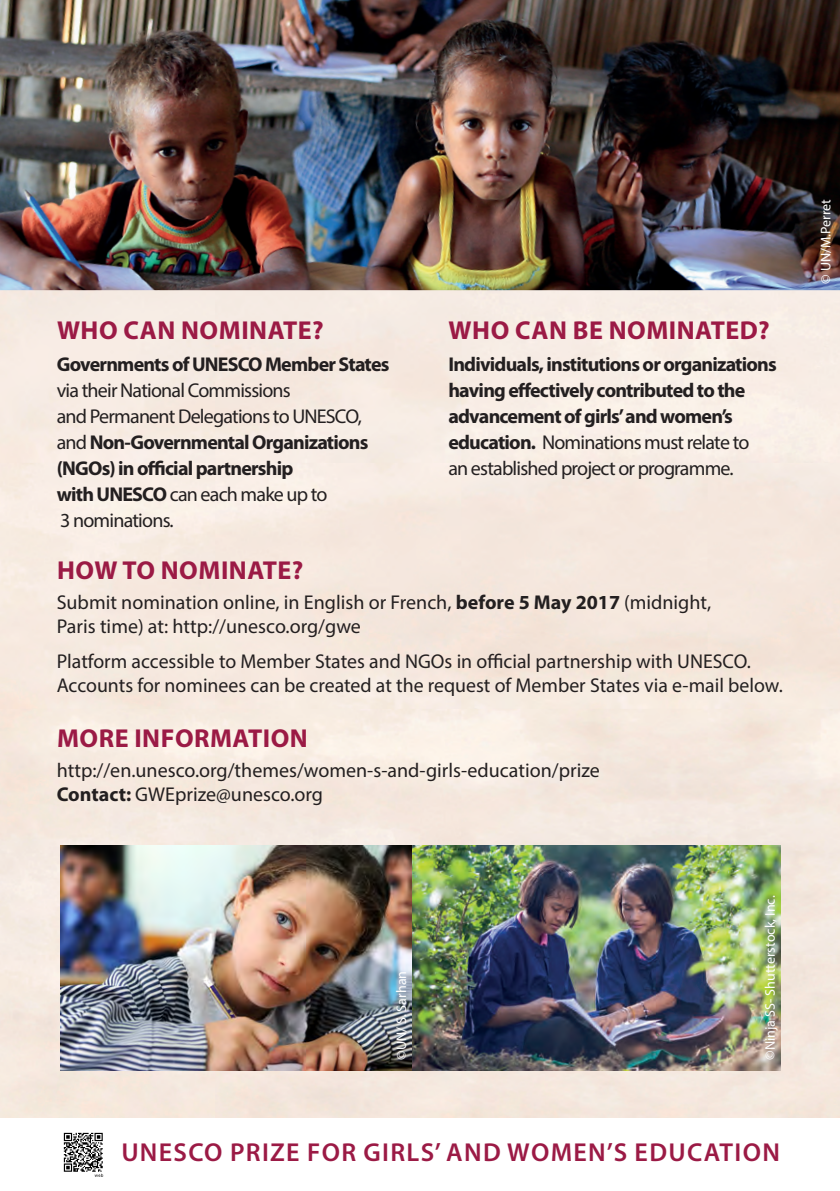
<style>
.page{position:relative;width:840px;height:1191px;background:#fff}
.page>*{position:absolute;margin:0;border:0;box-sizing:border-box;transform-origin:0 0}
.t1{font:700 26px "Myriad Pro";letter-spacing:.02em;color:#9b1a45}
.t2{font:600 26px "Myriad Pro";letter-spacing:.05em;color:#9b1a45}
.t3{font:20px/24px "Myriad Pro";color:#231f20}
.t4{font:700 20px/26px "Myriad Pro";letter-spacing:-.04em;color:#231f20}
.t5{font:20px/26px "Myriad Pro";letter-spacing:-.04em;color:#231f20}
.t6{font:14px "Myriad Pro";color:#fff}
.s1{font-weight:400}
.s2{font-weight:700}
</style>
<div class="page">
<img style="left:0;top:290px;width:839px;height:828px">
<img style="left:0;top:0;width:839px;height:290px">
<img style="left:61px;top:845px;width:719px;height:225px">
<img style="left:63px;top:1132px;width:41px;height:45px">
<p class="t1" style="left:57px;top:313px;width:268px">WHO CAN NOMINATE?</p>
<p class="t4" style="left:57px;top:350px;width:334px">Governments of UNESCO Member States <span class="s1">via their National Commissions</span></p>
<p class="t4" style="left:57px;top:402px;width:313px"><span class="s1">and Permanent Delegations to UNESCO, and</span> Non-Governmental Organizations (NGOs) in official partnership</p>
<p class="t5" style="left:57px;top:481px;width:272px"><span class="s2">with UNESCO</span> can each make up to</p>
<p class="t5" style="left:60px;top:507px;width:115px">3 nominations.</p>
<p class="t1" style="left:448px;top:313px;width:322px">WHO CAN BE NOMINATED?</p>
<p class="t4" style="left:448px;top:350px;width:330px">Individuals, institutions or organizations having effectively contributed to the</p>
<p class="t4" style="left:448px;top:402px;width:286px">advancement of girls’and women’s</p>
<p class="t5" style="left:448px;top:429px;width:302px"><span class="s2">education.</span> Nominations must relate to an established project or programme.</p>
<p class="t1" style="left:57px;top:553px;width:248px">HOW TO NOMINATE?</p>
<p class="t3" style="left:57px;top:590px;width:655px">Submit nomination online, in English or French, <span class="s2">before 5 May 2017</span> (midnight,<br>Paris time) at: http://unesco.org/gwe</p>
<p class="t3" style="left:57px;top:649px;width:727px">Platform accessible to Member States and NGOs in official partnership with UNESCO.<br>Accounts for nominees can be created at the request of Member States via e-mail below.</p>
<p class="t1" style="left:57px;top:721px;width:252px">MORE INFORMATION</p>
<p class="t3" style="left:57px;top:758px;width:544px">http://en.unesco.org/themes/women-s-and-girls-education/prize</p>
<p class="t3" style="left:57px;top:782px;width:268px"><span class="s2">Contact:</span> GWEprize@unesco.org</p>
<p class="t6" style="left:392px;top:1059px;width:90px;rotate:-90deg">©UN/ S. Sarhan</p>
<p class="t6" style="left:761px;top:1059px;width:166px;rotate:-90deg">©Ninja SS- Shutterstock, Inc.</p>
<p class="t2" style="left:121px;top:1135px;width:659px">UNESCO PRIZE FOR GIRLS’ AND WOMEN’S EDUCATION</p>
<p class="t6" style="left:816px;top:283px;width:86px;rotate:-90deg">© UN/M.Perret</p>
</div>
